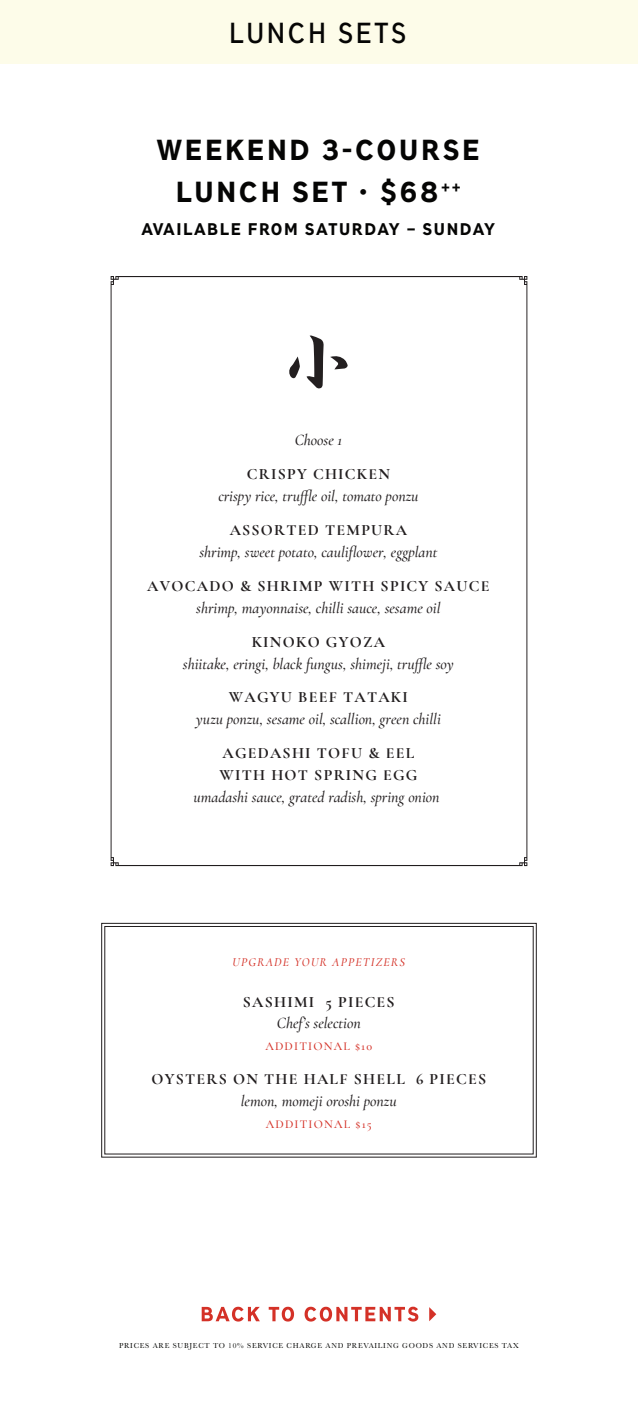
<style>
.page{position:relative;width:638px;height:1404px;background:#fff}
.page>*{position:absolute;margin:0;border:0;box-sizing:border-box;transform-origin:0 0}
.t1{font:900 27.6px/42px "Madras";letter-spacing:.1em;color:#050504;text-align:center}
.t2{font:700 27.6px "Madras";letter-spacing:.1em;color:#050504}
.t3{font:900 16.05px "Madras";letter-spacing:.095em;color:#050504}
.t4{font:italic 500 15.75px "Cormorant";color:#211d1e}
.t5{font:700 15.75px/21.9px "Cormorant Garamond";letter-spacing:.08em;color:#211d1e}
.t6{font:500 12px "Cormorant";letter-spacing:.1em;color:#d43127}
.t7{font:italic 500 12px "Cormorant";letter-spacing:.1em;color:#d43127}
.t8{font:7.5px "Baskerville";letter-spacing:.1em;color:#040503}
</style>
<div class="page">
<svg style="left:202px;top:1306px;width:58px;height:15px"></svg>
<svg style="left:269px;top:1306px;width:25px;height:15px"></svg>
<svg style="left:304px;top:1306px;width:114px;height:15px"></svg>
<svg style="left:429px;top:1307px;width:7px;height:13px"></svg>
<div style="left:0;top:0;width:638px;height:64px;background:#fdfce9"></div>
<svg style="left:111px;top:276px;width:416px;height:590px"></svg>
<div style="left:101px;top:923px;width:435px;height:234px;border:1px solid #211d1e"></div>
<div style="left:105px;top:926px;width:428px;height:228px;border:1px solid #211d1e"></div>
<h1 class="t2" style="left:229px;top:16px;width:178px">LUNCH SETS</h1>
<h1 class="t1" style="left:157px;top:128px;width:324px">WEEKEND 3-COURSE<br>LUNCH SET · $68<sup>++</sup></h1>
<p class="t3" style="left:141px;top:218px;width:355px">AVAILABLE FROM SATURDAY – SUNDAY</p>
<p class="t4" style="left:295px;top:431px;width:49px">Choose 1</p>
<p class="t5" style="left:247px;top:463px;width:145px">CRISPY CHICKEN</p>
<p class="t4" style="left:218px;top:486px;width:202px">crispy rice, truffle oil, tomato ponzu</p>
<p class="t5" style="left:230px;top:519px;width:179px">ASSORTED TEMPURA</p>
<p class="t4" style="left:199px;top:542px;width:240px">shrimp, sweet potato, cauliflower, eggplant</p>
<p class="t5" style="left:147px;top:574px;width:344px">AVOCADO &amp; SHRIMP WITH SPICY SAUCE</p>
<p class="t4" style="left:196px;top:598px;width:246px">shrimp, mayonnaise, chilli sauce, sesame oil</p>
<p class="t5" style="left:252px;top:630px;width:135px">KINOKO GYOZA</p>
<p class="t4" style="left:183px;top:654px;width:272px">shiitake, eringi, black fungus, shimeji, truffle soy</p>
<p class="t5" style="left:229px;top:686px;width:180px">WAGYU BEEF TATAKI</p>
<p class="t4" style="left:196px;top:710px;width:246px">yuzu ponzu, sesame oil, scallion, green chilli</p>
<p class="t5" style="left:219px;top:742px;width:199px">AGEDASHI TOFU &amp; EEL<br>WITH HOT SPRING EGG</p>
<p class="t4" style="left:193px;top:787px;width:247px">umadashi sauce, grated radish, spring onion</p>
<p class="t7" style="left:232px;top:954px;width:174px">UPGRADE YOUR APPETIZERS</p>
<p class="t5" style="left:243px;top:990px;width:153px">SASHIMI 5 PIECES</p>
<p class="t4" style="left:277px;top:1013px;width:85px">Chef’s selection</p>
<p class="t6" style="left:265px;top:1039px;width:108px">ADDITIONAL $10</p>
<p class="t5" style="left:151px;top:1067px;width:336px">OYSTERS ON THE HALF SHELL 6 PIECES</p>
<p class="t4" style="left:241px;top:1091px;width:157px">lemon, momeji oroshi ponzu</p>
<p class="t6" style="left:266px;top:1116px;width:107px">ADDITIONAL $15</p>
<p class="t8" style="left:119px;top:1340px;width:401px">PRICES ARE SUBJECT TO 10% SERVICE CHARGE AND PREVAILING GOODS AND SERVICES TAX</p>
</div>
